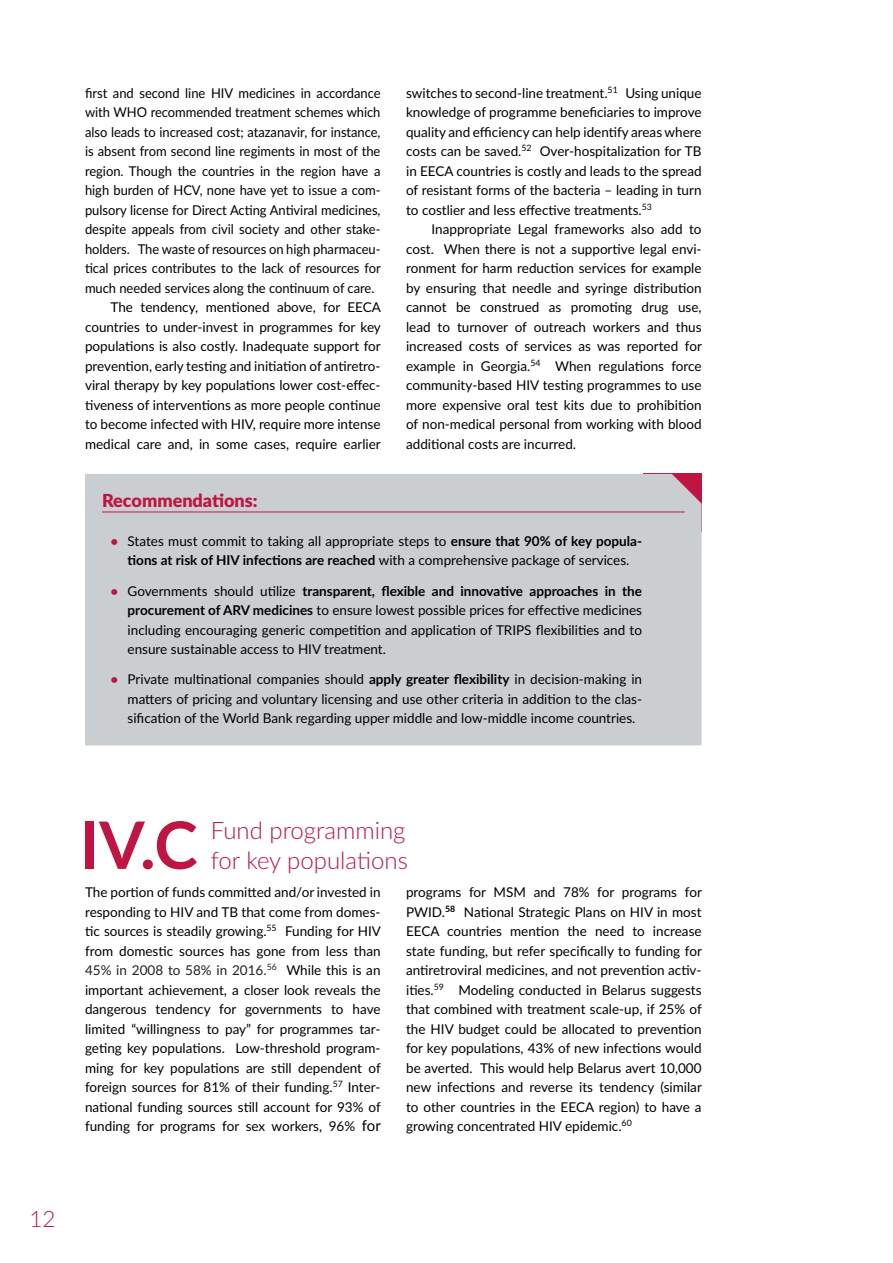
<style>
.page{position:relative;width:893px;height:1263px;background:#fff}
.page>*{position:absolute;margin:0;border:0;box-sizing:border-box;transform-origin:0 0}
.t1{font:700 65.55px "Lato";color:#be1542}
.t2{font:300 24px/30px "Lato";color:#be1542}
.t3{font:300 22.5px "Lato";color:#be1542}
.t4{font:900 18px "Lato";color:#be1542}
.t5{font:13.5px/19.5px "Lato";letter-spacing:-.005em;color:#000;text-align:justify}
.t6{font:13.5px "Lato";letter-spacing:-.005em;color:#000;scale:.96 1}
.s1{font-weight:700;color:#be1542}
.s2{font-weight:700}
.s3{color:#222}
.s4{font-size:15px}
</style>
<div class="page">
<div style="left:85px;top:474px;width:617px;height:271px;background:#cbced1"></div>
<hr style="left:102px;top:512px;width:583px;height:1px;background:#be1542">
<p class="t6" style="left:85px;top:83px;width:309px">first and second line HIV medicines in accordance</p>
<p class="t6" style="left:85px;top:103px;width:309px">with WHO recommended treatment schemes which</p>
<p class="t6" style="left:85px;top:122px;width:309px">also leads to increased cost; atazanavir, for instance,</p>
<p class="t6" style="left:85px;top:142px;width:309px">is absent from second line regiments in most of the</p>
<p class="t6" style="left:85px;top:161px;width:309px">region. Though the countries in the region have a</p>
<p class="t6" style="left:85px;top:181px;width:309px">high burden of HCV, none have yet to issue a com-</p>
<p class="t6" style="left:85px;top:200px;width:309px">pulsory license for Direct Acting Antiviral medicines,</p>
<p class="t6" style="left:85px;top:220px;width:309px">despite appeals from civil society and other stake-</p>
<p class="t6" style="left:85px;top:239px;width:309px">holders. The waste of resources on high pharmaceu-</p>
<p class="t6" style="left:85px;top:259px;width:310px">tical prices contributes to the lack of resources for</p>
<p class="t6" style="left:85px;top:278px;width:303px">much needed services along the continuum of care.</p>
<p class="t5" style="left:111px;top:297px;width:272px">The tendency, mentioned above, for EECA</p>
<p class="t5" style="left:85px;top:317px;width:297px">countries to under-invest in programmes for key</p>
<p class="t5" style="left:85px;top:336px;width:297px">populations is also costly. Inadequate support for</p>
<p class="t5" style="left:85px;top:356px;width:297px">prevention, early testing and initiation of antiretro-</p>
<p class="t5" style="left:85px;top:375px;width:297px">viral therapy by key populations lower cost-effec-</p>
<p class="t5" style="left:85px;top:395px;width:297px">tiveness of interventions as more people continue</p>
<p class="t5" style="left:85px;top:414px;width:297px">to become infected with HIV, require more intense</p>
<p class="t5" style="left:85px;top:434px;width:297px">medical care and, in some cases, require earlier</p>
<p class="t5" style="left:406px;top:83px;width:297px">switches to second-line treatment.<sup>51</sup> Using unique knowledge of programme beneficiaries to improve quality and efficiency can help identify areas where costs can be saved.<sup>52</sup> Over-hospitalization for TB in EECA countries is costly and leads to the spread of resistant forms of the bacteria – leading in turn to costlier and less effective treatments.<sup>53</sup></p>
<p class="t5" style="left:406px;top:219px;width:297px;text-indent:26px">Inappropriate Legal frameworks also add to cost. When there is not a supportive legal envi&shy;ronment for harm reduction services for example by ensuring that needle and syringe distribution cannot be construed as promoting drug use, lead to turnover of outreach workers and thus increased costs of services as was reported for example in Georgia.<sup>54</sup> When regulations force community-based HIV testing programmes to use more expensive oral test kits due to prohibition of non-medical personal from working with blood additional costs are incurred.</p>
<h3 class="t4" style="left:102px;top:487px;width:157px">Recommendations:</h3>
<p class="t5" style="left:111px;top:531px;width:533px;text-align:center"><span class="s1">•</span> States must commit to taking all appropriate steps to <span class="s2">ensure that 90% of key popula&shy;tions at risk of HIV infections are reached</span> with a comprehensive package of services.</p>
<p class="t5" style="left:128px;top:580px;width:516px;text-indent:-17px"><span class="s1">•</span> Governments should utilize <span class="s2">transparent, flexible and innovative approaches in the procurement of ARV medicines</span> to ensure lowest possible prices for effective medicines including encouraging generic competition and application of TRIPS flexibilities and to ensure sustainable access to HIV treatment.</p>
<p class="t5" style="left:128px;top:669px;width:516px;text-indent:-17px"><span class="s1">•</span> Private multinational companies should <span class="s2">apply greater flexibility</span> in decision-making in matters of pricing and voluntary licensing and use other criteria in addition to the clas&shy;sification of the World Bank regarding upper middle and low-middle income countries.</p>
<h3 class="t3" style="left:29px;top:1204px;width:28px">12</h3>
<h1 class="t1" style="left:80px;top:797px;width:119px">IV.C</h1>
<h2 class="t2" style="left:211px;top:814px;width:199px">Fund programming for key populations</h2>
<p class="t5" style="left:85px;top:882px;width:298px">The portion of funds committed and/or invested in responding to HIV and TB that come from domes&shy;tic sources is steadily growing.<sup>55</sup> Funding for HIV from domestic sources has gone from less than <span class="s3">45% in 2008 to 58% in 2016.</span><sup>56</sup> While this is an important achievement, a closer look reveals the dangerous tendency for governments to have limited “willingness to pay” for programmes tar&shy;geting key populations. Low-threshold program&shy;ming for key populations are still dependent of foreign sources for 81% of their funding.<sup>57</sup> Inter&shy;national funding sources still account for 93% of funding for programs for sex workers, 96% <span class="s4">for</span></p>
<p class="t5" style="left:406px;top:882px;width:297px">programs for MSM and 78% for programs for PWID.<sup>58</sup> National Strategic Plans on HIV in most EECA countries mention the need to increase state funding, but refer specifically to funding for antiretroviral medicines, and not prevention activ&shy;ities.<sup>59</sup> Modeling conducted in Belarus suggests that combined with treatment scale-up, if 25% of the HIV budget could be allocated to prevention for key populations, 43% of new infections would be averted. This would help Belarus avert 10,000 new infections and reverse its tendency (similar to other countries in the EECA region) to have a growing concentrated HIV epidemic.<sup>60</sup></p>
</div>
